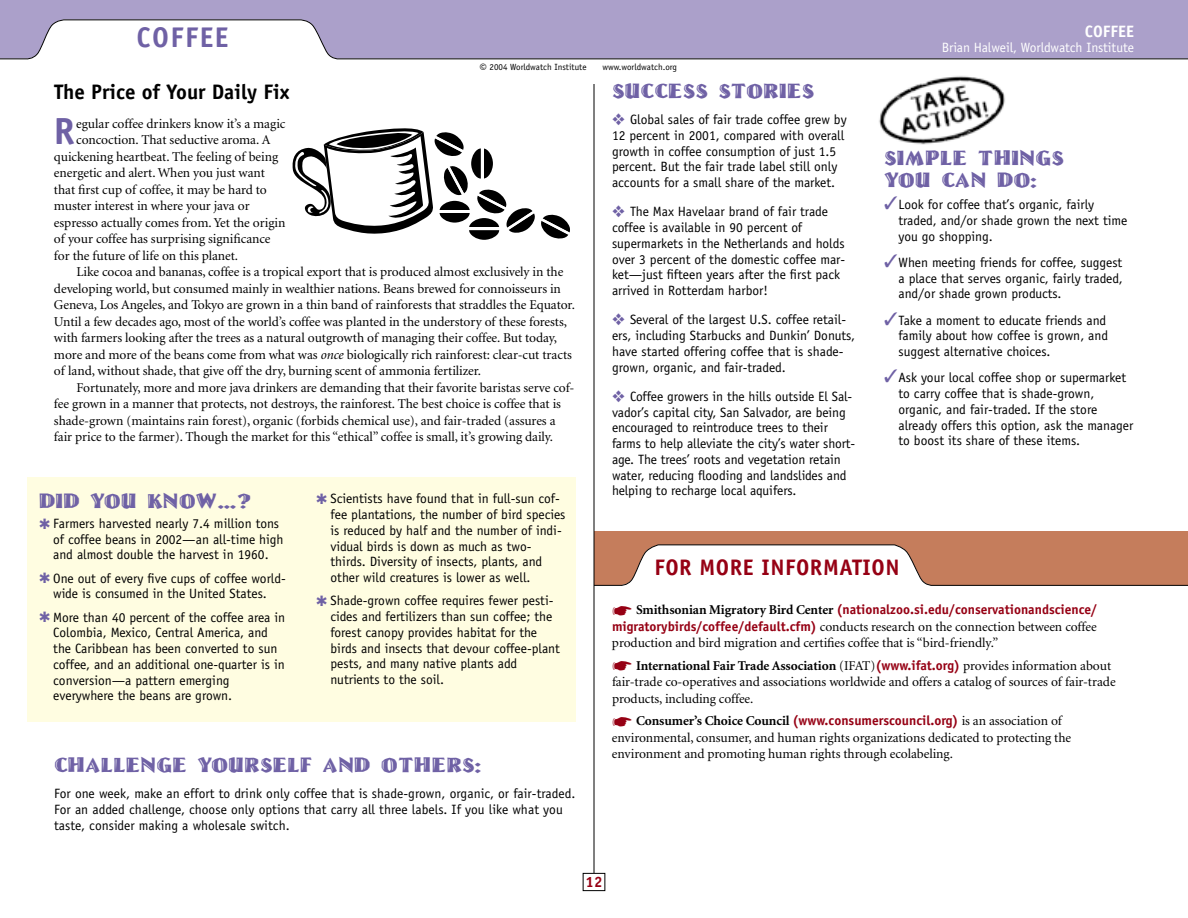
<style>
.page{position:relative;width:1188px;height:918px;background:#fff}
.page>*{position:absolute;margin:0;border:0;box-sizing:border-box;transform-origin:0 0}
.t1{font:700 37.8px "Officina Sans";color:#6f61a5}
.t2{font:700 28.5px "Officina Sans";letter-spacing:.05em;color:#6f61a5}
.t3{font:700 22.5px "Officina Sans";letter-spacing:.025em;color:#960014}
.t4{font:21px/22.5px "Lino Letter Cut";color:#6f61a5}
.t5{font:700 21px "Officina Sans";color:#000}
.t6{font:700 16.5px "Officina Sans";color:#fff}
.t7{font:700 15px "Officina Sans";color:#960014}
.t8{font:13.5px/15.8px "Officina Sans";color:#000}
.t9{font:13.5px/16.5px "Minion";letter-spacing:-.005em;color:#000}
.t10{font:700 13.5px "Officina Sans";color:#960014}
.t11{font:13.5px "Officina Sans";letter-spacing:-.005em;color:#fff}
.t12{font:9px "Officina Sans";color:#000}
.s1{font-size:13.5px}
.s2{font-style:italic}
.s3{color:#6f61a5}
.s4{font-family:"Minion";color:#000}
.s5{font-family:"Officina Sans";font-weight:700;color:#960014}
.s6{color:#960014}
.s7{font-weight:700}
.s8{font-family:"Minion";font-weight:400;color:#000}
</style>
<div class="page">
<div style="left:594px;top:532px;width:594px;height:58px;background:#c57d5c"></div>
<div style="left:27px;top:477px;width:549px;height:245px;background:#fffde1"></div>
<div style="left:0;top:0;width:1188px;height:58px;background:#aba0ca"></div>
<svg style="left:0;top:19px;width:1188px;height:41px"></svg>
<div style="left:54px;top:26px;width:257px;height:38px;background:#fff"></div>
<svg style="left:593px;top:545px;width:595px;height:51px"></svg>
<div style="left:650px;top:559px;width:254px;height:34px;background:#fff"></div>
<hr style="left:594px;top:84px;width:1px;height:796px;background:#000">
<svg style="left:293px;top:128px;width:277px;height:112px"></svg>
<img style="left:879px;top:76px;width:126px;height:69px">
<div style="left:583px;top:873px;width:22px;height:18px;background:#fff"></div>
<div style="left:583px;top:873px;width:22px;height:18px;border:1px solid #000"></div>
<h2 class="t2" style="left:137px;top:19px;width:94px">COFFEE</h2>
<p class="t12" style="left:479px;top:61px;width:109px"><span class="s1">©</span> 2004 Worldwatch Institute</p>
<p class="t12" style="left:602px;top:61px;width:76px">www.worldwatch.org</p>
<p class="t6" style="left:1085px;top:22px;width:51px">COFFEE</p>
<p class="t11" style="left:942px;top:40px;width:194px">Brian Halweil, Worldwatch Institute</p>
<h3 class="t5" style="left:54px;top:79px;width:237px">The Price of Your Daily Fix</h3>
<h1 class="t1" style="left:54px;top:108px;width:23px">R</h1>
<p class="t9" style="left:76px;top:116px;width:211px">egular coffee drinkers know it’s a magic</p>
<p class="t9" style="left:76px;top:132px;width:196px">concoction. That seductive aroma. A</p>
<p class="t9" style="left:54px;top:149px;width:226px">quickening heartbeat. The feeling of being</p>
<p class="t9" style="left:54px;top:165px;width:212px">energetic and alert. When you just want</p>
<p class="t9" style="left:54px;top:182px;width:214px">that first cup of coffee, it may be hard to</p>
<p class="t9" style="left:54px;top:198px;width:197px">muster interest in where your java or</p>
<p class="t9" style="left:54px;top:215px;width:233px">espresso actually comes from. Yet the origin</p>
<p class="t9" style="left:54px;top:231px;width:218px">of your coffee has surprising significance</p>
<p class="t9" style="left:54px;top:248px;width:186px">for the future of life on this planet.</p>
<p class="t9" style="left:76px;top:264px;width:488px">Like cocoa and bananas, coffee is a tropical export that is produced almost exclusively in the</p>
<p class="t9" style="left:54px;top:281px;width:509px">developing world, but consumed mainly in wealthier nations. Beans brewed for connoisseurs in</p>
<p class="t9" style="left:54px;top:297px;width:522px">Geneva, Los Angeles, and Tokyo are grown in a thin band of rainforests that straddles the Equator.</p>
<p class="t9" style="left:54px;top:314px;width:515px">Until a few decades ago, most of the world’s coffee was planted in the understory of these forests,</p>
<p class="t9" style="left:54px;top:330px;width:505px">with farmers looking after the trees as a natural outgrowth of managing their coffee. But today,</p>
<p class="t9" style="left:54px;top:347px;width:519px">more and more of the beans come from what was <span class="s2">once</span> biologically rich rainforest: clear-cut tracts</p>
<p class="t9" style="left:54px;top:363px;width:429px">of land, without shade, that give off the dry, burning scent of ammonia fertilizer.</p>
<p class="t9" style="left:76px;top:380px;width:500px">Fortunately, more and more java drinkers are demanding that their favorite baristas serve cof-</p>
<p class="t9" style="left:54px;top:396px;width:509px">fee grown in a manner that protects, not destroys, the rainforest. The best choice is coffee that is</p>
<p class="t9" style="left:54px;top:413px;width:503px">shade-grown (maintains rain forest), organic (forbids chemical use), and fair-traded (assures a</p>
<p class="t9" style="left:54px;top:429px;width:501px">fair price to the farmer). Though the market for this “ethical” coffee is small, it’s growing daily.</p>
<h3 class="t4" style="left:39px;top:488px;width:215px">DID YOU KNOW…?</h3>
<p class="t8" style="left:53px;top:515px;width:232px;text-indent:-14px"><span class="s3">✱</span> Farmers harvested nearly 7.4 million tons of coffee beans in 2002—an all-time high and almost double the harvest in 1960.</p>
<p class="t8" style="left:39px;top:570px;width:248px;text-align:center"><span class="s3">✱</span> One out of every five cups of coffee world&shy;wide is consumed in the United States.</p>
<p class="t8" style="left:53px;top:609px;width:234px;text-indent:-14px"><span class="s3">✱</span> More than 40 percent of the coffee area in Colombia, Mexico, Central America, and the Caribbean has been converted to sun coffee, and an additional one-quarter is in conversion—a pattern emerging everywhere the beans are grown.</p>
<p class="t8" style="left:331px;top:491px;width:237px;text-indent:-14px"><span class="s3">✱</span> Scientists have found that in full-sun cof&shy;fee plantations, the number of bird species is reduced by half and the number of indi&shy;vidual birds is down as much as two&shy;thirds. Diversity of insects, plants, and other wild creatures is lower as well.</p>
<p class="t8" style="left:331px;top:593px;width:231px;text-indent:-14px"><span class="s3">✱</span> Shade-grown coffee requires fewer pesti&shy;cides and fertilizers than sun coffee; the forest canopy provides habitat for the birds and insects that devour coffee-plant pests, and many native plants add nutrients to the soil.</p>
<h3 class="t4" style="left:54px;top:753px;width:430px">CHALLENGE YOURSELF AND OTHERS:</h3>
<p class="t8" style="left:54px;top:786px;width:523px">For one week, make an effort to drink only coffee that is shade-grown, organic, or fair-traded.<br>For an added challenge, choose only options that carry all three labels. If you like what you taste, consider making a wholesale switch.</p>
<h3 class="t4" style="left:612px;top:79px;width:204px">SUCCESS STORIES</h3>
<p class="t8" style="left:612px;top:112px;width:236px"><span class="s3">❖</span> Global sales of fair trade coffee grew by 12 percent in 2001, compared with overall growth in coffee consumption of just 1.5 percent. But the fair trade label still only accounts for a small share of the market.</p>
<p class="t8" style="left:612px;top:204px;width:235px"><span class="s3">❖</span> The Max Havelaar brand of fair trade coffee is available in 90 percent of supermarkets in the Netherlands and holds over 3 percent of the domestic coffee mar&shy;ket—just fifteen years after the first pack arrived in Rotterdam harbor!</p>
<p class="t8" style="left:612px;top:312px;width:245px"><span class="s3">❖</span> Several of the largest U.S. coffee retail&shy;ers, including Starbucks and Dunkin’ Donuts, have started offering coffee that is shade&shy;grown, organic, and fair-traded.</p>
<p class="t8" style="left:612px;top:389px;width:245px"><span class="s3">❖</span> Coffee growers in the hills outside El Sal&shy;vador’s capital city, San Salvador, are being encouraged to reintroduce trees to their farms to help alleviate the city’s water short&shy;age. The trees’ roots and vegetation retain water, reducing flooding and landslides and helping to recharge local aquifers.</p>
<h3 class="t4" style="left:884px;top:145px;width:181px">SIMPLE THINGS<br>YOU CAN DO:</h3>
<p class="t8" style="left:898px;top:197px;width:230px;text-indent:-14px"><span class="s3">✓</span>Look for coffee that’s organic, fairly traded, and/or shade grown the next time you go shopping.</p>
<p class="t8" style="left:898px;top:254px;width:226px;text-align:justify;text-indent:-14px"><span class="s3">✓</span>When meeting friends for coffee, suggest a place that serves organic, fairly traded, and/or shade grown products.</p>
<p class="t8" style="left:898px;top:312px;width:211px;text-indent:-14px"><span class="s3">✓</span>Take a moment to educate friends and family about how coffee is grown, and suggest alternative choices.</p>
<p class="t8" style="left:898px;top:370px;width:236px;text-indent:-14px"><span class="s3">✓</span>Ask your local coffee shop or supermarket to carry coffee that is shade-grown, organic, and fair-traded. If the store already offers this option, ask the manager to boost its share of these items.</p>
<h3 class="t3" style="left:654px;top:553px;width:247px">FOR MORE INFORMATION</h3>
<p class="t10" style="left:612px;top:601px;width:487px">☛ <span class="s4">Smithsonian Migratory Bird Center</span> (nationalzoo.si.edu/conservationandscience/</p>
<p class="t9" style="left:612px;top:619px;width:486px"><span class="s5">migratorybirds/coffee/default.cfm)</span> conducts research on the connection between coffee production and bird migration and certifies coffee that is “bird-friendly.”</p>
<p class="t9" style="left:612px;top:658px;width:505px"><span class="s6">☛</span> <span class="s7">International Fair Trade Association</span> (IFAT)<span class="s5">(www.ifat.org)</span> provides information about fair-trade co-operatives and associations worldwide and offers a catalog of sources of fair-trade products, including coffee.</p>
<p class="t10" style="left:612px;top:712px;width:451px">☛ <span class="s4">Consumer’s Choice Council</span> (www.consumerscouncil.org) <span class="s8">is an association of</span></p>
<p class="t9" style="left:612px;top:730px;width:461px">environmental, consumer, and human rights organizations dedicated to protecting the environment and promoting human rights through ecolabeling.</p>
<p class="t7" style="left:586px;top:872px;width:18px">12</p>
</div>
